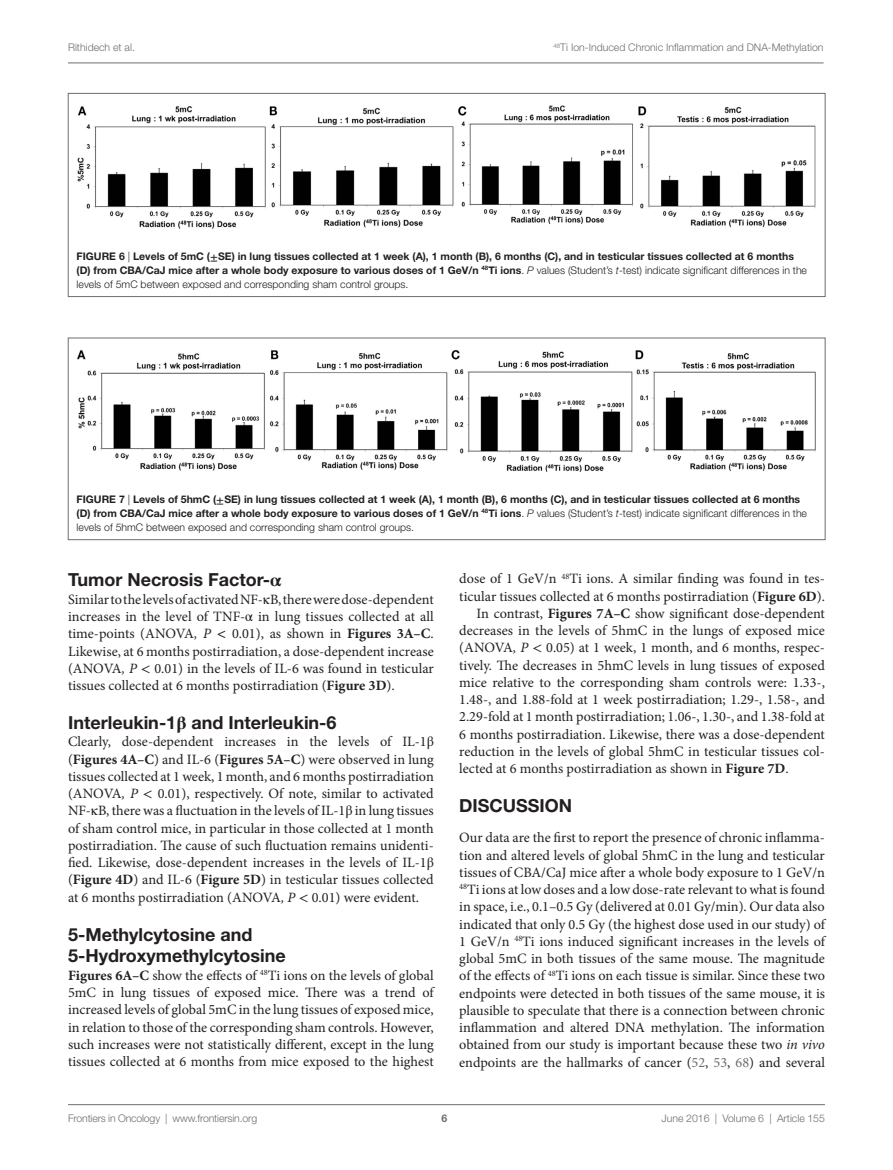
<style>
.page{position:relative;width:893px;height:1170px;background:#fff}
.page>*{position:absolute;margin:0;border:0;box-sizing:border-box;transform-origin:0 0}
.t1{font:700 18px/21px "Helvetica Neue LT Std";color:#231f20}
.t2{font:14.25px/17.2px "Minion Pro";color:#231f20;text-align:justify}
.t3{font:700 10.5px/14.2px "Helvetica Neue LT Std";color:#231f20}
.t4{font:300 10.5px "Helvetica Neue LT Std";color:#6c6d70}
.t5{font:700 10.5px "Helvetica Neue LT Std";color:#6c6d70}
.s1{font-weight:300}
.s2{font-family:"STIX General"}
.s3{font-weight:300;font-style:italic}
.s4{font-style:italic}
.s5{font-family:"STIX General";font-style:italic}
.s6{font-weight:700}
.s7{color:#6c6d70}
</style>
<div class="page">
<img style="left:77px;top:350px;width:739px;height:122px">
<div style="left:68px;top:338px;width:757px;height:202px;border:1px solid #6c6d70"></div>
<img style="left:77px;top:105px;width:739px;height:124px">
<div style="left:68px;top:93px;width:757px;height:204px;border:1px solid #6c6d70"></div>
<hr style="left:68px;top:63px;width:756px;height:1px;background:#6c6d70">
<hr style="left:68px;top:1104px;width:757px;height:1px;background:#6c6d70">
<p class="t4" style="left:68px;top:41px;width:68px">Rithidech et al.</p>
<p class="t4" style="left:553px;top:41px;width:272px"><sup>48</sup>Ti Ion-Induced Chronic Inflammation and DNA-Methylation</p>
<p class="t3" style="left:77px;top:248px;width:732px">FIG URE 6 <span class="s1">|</span> Levels of 5mC (<span class="s2">±</span>SE) in lung tissues collected at 1 week (A), 1 month (B), 6 months (C), and in testicular tissues collected at 6 months (D) from CBA/CaJ mice after a whole body exposure to various doses of 1 GeV/n <sup>48</sup>Ti ions<span class="s1">.</span> <span class="s3">P</span> <span class="s1">values (Student’s</span> <span class="s3">t</span><span class="s1">-test) indicate significant differences in the levels of 5mC between exposed and corresponding sham control groups.</span></p>
<p class="t3" style="left:77px;top:491px;width:732px">FIG URE 7 <span class="s1">|</span> Levels of 5hmC (<span class="s2">±</span>SE) in lung tissues collected at 1 week (A), 1 month (B), 6 months (C), and in testicular tissues collected at 6 months (D) from CBA/CaJ mice after a whole body exposure to various doses of 1 GeV/n <sup>48</sup>Ti ions<span class="s1">.</span> <span class="s3">P</span> <span class="s1">values (Student’s</span> <span class="s3">t</span><span class="s1">-test) indicate significant differences in the levels of 5hmC between exposed and corresponding sham control groups.</span></p>
<p class="t1" style="left:68px;top:569px;width:215px">Tumor Necrosis Factor-<span class="s2">α</span></p>
<p class="t2" style="left:68px;top:590px;width:367px">Similar to the levels of activated NF-<span class="s2">κ</span>B, there were dose-dependent increases in the level of TNF-<span class="s2">α</span> in lung tissues collected at all time-points (ANOVA<span class="s4">, P</span> <span class="s5">&lt;</span> 0.01), as shown in <span class="s6">Figures 3A–C</span>.<br>Likewise, at 6 months postirradiation, a dose-dependent increase (ANOVA<span class="s4">, P</span> <span class="s2">&lt;</span> 0.01) in the levels of IL-6 was found in testicular tissues collected at 6 months postirradiation (<span class="s6">Figure 3D</span>).</p>
<p class="t1" style="left:68px;top:711px;width:270px">Interleukin-1<span class="s2">β</span> and Interleukin-6</p>
<p class="t2" style="left:68px;top:733px;width:367px">Clearly, dose-dependent increases in the levels of IL-1<span class="s2">β </span>(<span class="s6">Figures 4A–C</span>) and IL-6 (<span class="s6">Figures 5A–C</span>) were observed in lung tissues collected at 1 week, 1 month, and 6 months postirradiation (ANOVA<span class="s4">, P</span> <span class="s2">&lt;</span> 0.01), respectively. Of note, similar to activated NF-<span class="s2">κ</span>B, there was a fluctuation in the levels of IL-1<span class="s2">β</span> in lung tissues of sham control mice, in particular in those collected at 1 month postirradiation. The cause of such fluctuation remains unidenti&shy;fied. Likewise, dose-dependent increases in the levels of IL-1<span class="s2">β </span>(<span class="s6">Figure 4D</span>) and IL-6 (<span class="s6">Figure 5D</span>) in testicular tissues collected at 6 months postirradiation (ANOVA<span class="s4">, P</span> <span class="s2">&lt;</span> 0.01) were evident.</p>
<p class="t1" style="left:68px;top:924px;width:219px">5-Methylcytosine and<br>5-Hydroxymethylcytosine</p>
<p class="t2" style="left:68px;top:966px;width:367px"><span class="s6">Figures 6A–C</span> show the effects of <sup>48</sup>Ti ions on the levels of global 5mC in lung tissues of exposed mice. There was a trend of increased levels of global 5mC in the lung tissues of exposed mice, in relation to those of the corresponding sham controls. However, such increases were not statistically different, except in the lung tissues collected at 6 months from mice exposed to the highest</p>
<p class="t2" style="left:459px;top:570px;width:367px">dose of 1 GeV/n <sup>48</sup>Ti ions. A similar finding was found in tes-</p>
<p class="t2" style="left:459px;top:587px;width:367px">ticular tissues collected at 6 months postirradiation (<span class="s6">Figure 6D</span>).</p>
<p class="t2" style="left:476px;top:604px;width:350px">In contrast, <span class="s6">Figures 7A–C</span> show significant dose-dependent</p>
<p class="t2" style="left:459px;top:622px;width:367px">decreases in the levels of 5hmC in the lungs of exposed mice</p>
<p class="t2" style="left:459px;top:639px;width:367px">(ANOVA<span class="s4">, P</span> <span class="s2">&lt;</span> 0.05) at 1 week, 1 month, and 6 months, respec-</p>
<p class="t2" style="left:459px;top:656px;width:367px">tively. The decreases in 5hmC levels in lung tissues of exposed</p>
<p class="t2" style="left:459px;top:673px;width:367px">mice relative to the corresponding sham controls were: 1.33-,</p>
<p class="t2" style="left:459px;top:691px;width:367px">1.48-, and 1.88-fold at 1 week postirradiation; 1.29-, 1.58-, and</p>
<p class="t2" style="left:459px;top:708px;width:367px">2.29-fold at 1 month postirradiation; 1.06-, 1.30-, and 1.38-fold at</p>
<p class="t2" style="left:459px;top:725px;width:367px">6 months postirradiation. Likewise, there was a dose-dependent</p>
<p class="t2" style="left:459px;top:742px;width:367px">reduction in the levels of global 5hmC in testicular tissues col-</p>
<p class="t2" style="left:459px;top:760px;width:331px">lected at 6 months postirradiation as shown in <span class="s6">Figure 7D</span>.</p>
<p class="t1" style="left:459px;top:794px;width:112px">DISCUSSION</p>
<p class="t2" style="left:459px;top:829px;width:367px">Our data are the first to report the presence of chronic inflamma&shy;tion and altered levels of global 5hmC in the lung and testicular tissues of CBA/CaJ mice after a whole body exposure to 1 GeV/n <sup>48</sup>Ti ions at low doses and a low dose-rate relevant to what is found in space, i.e., 0.1–0.5 Gy (delivered at 0.01 Gy/min). Our data also indicated that only 0.5 Gy (the highest dose used in our study) of 1 GeV/n <sup>48</sup>Ti ions induced significant increases in the levels of global 5mC in both tissues of the same mouse. The magnitude of the effects of <sup>48</sup>Ti ions on each tissue is similar. Since these two endpoints were detected in both tissues of the same mouse, it is plausible to speculate that there is a connection between chronic inflammation and altered DNA methylation. The information obtained from our study is important because these two <span class="s4">in vivo </span>endpoints are the hallmarks of cancer (<span class="s7">52</span>, <span class="s7">53</span>, <span class="s7">68</span>) and several</p>
<p class="t4" style="left:68px;top:1111px;width:191px">Frontiers in Oncology | www.frontiersin.org</p>
<p class="t4" style="left:662px;top:1111px;width:165px">June 2016 | Volume 6 | Article 155</p>
<p class="t5" style="left:441px;top:1111px;width:7px">6</p>
</div>
